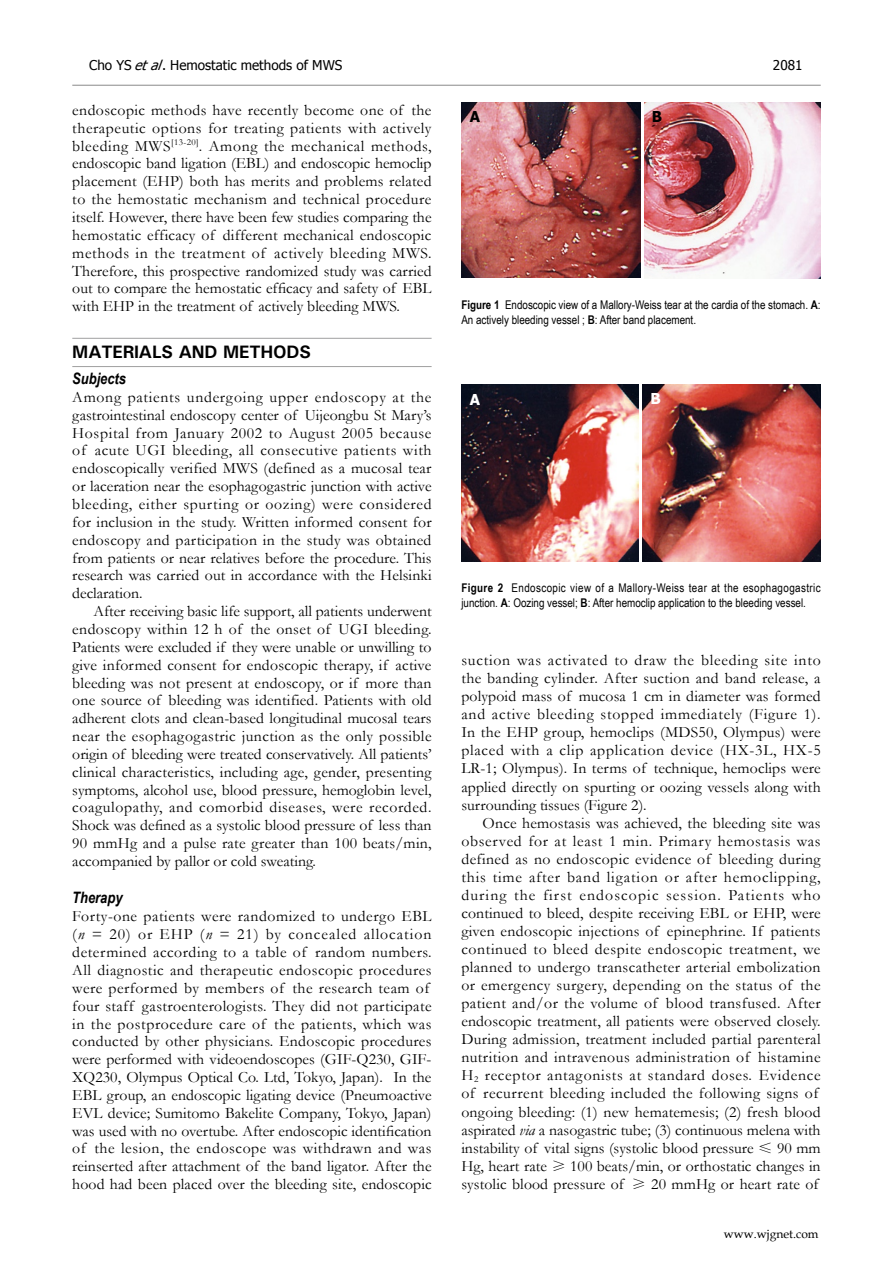
<style>
.page{position:relative;width:893px;height:1263px;background:#fff}
.page>*{position:absolute;margin:0;border:0;box-sizing:border-box;transform-origin:0 0}
.t1{font:700 18px "Univers";letter-spacing:-.01em;color:#000}
.t2{font:15.75px/17.9px "Garamond";letter-spacing:.02em;color:#000;text-align:justify}
.t3{font:italic 700 15.75px "Arial Narrow";color:#000}
.t4{font:700 15px "Tahoma";color:#000}
.t5{font:700 15px "Tahoma";color:#fff}
.t6{font:13.5px "Tahoma";color:#000}
.t7{font:12px/15px "Arial Narrow";color:#000}
.t8{font:12px "Book Antiqua";color:#000}
.s1{font-style:italic}
.s2{font-weight:700}
.s3{font-family:"Sim Sun";font-size:14.25px}
</style>
<div class="page">
<hr style="left:72px;top:85px;width:749px;height:1px;background:#898989">
<img style="left:461px;top:102px;width:179px;height:176px">
<img style="left:645px;top:102px;width:175px;height:176px">
<img style="left:461px;top:385px;width:178px;height:176px">
<img style="left:643px;top:385px;width:178px;height:177px">
<hr style="left:72px;top:338px;width:360px;height:1px;background:#9f9fa0">
<hr style="left:72px;top:366px;width:360px;height:1px;background:#9f9fa0">
<p class="t6" style="left:89px;top:56px;width:255px">Cho YS <span class="s1">etal</span>. Hemostatic methods of MWS</p>
<p class="t6" style="left:773px;top:56px;width:31px">2081</p>
<p class="t2" style="left:72px;top:101px;width:361px">endoscopic methods have recently become one of the therapeutic options for treating patients with actively bleeding MWS<sup>[13-20]</sup>. Among the mechanical methods, endoscopic band ligation (EBL) and endoscopic hemoclip placement (EHP) both has merits and problems related to the hemostatic mechanism and technical procedure itself. However, there have been few studies comparing the hemostatic efficacy of different mechanical endoscopic methods in the treatment of actively bleeding MWS.<br>Therefore, this prospective randomized study was carried out to compare the hemostatic efficacy and safety of EBL with EHP in the treatment of actively bleeding MWS.</p>
<p class="t1" style="left:72px;top:341px;width:240px">MATERIALS AND METHODS</p>
<p class="t3" style="left:72px;top:366px;width:55px">Subjects</p>
<p class="t2" style="left:72px;top:388px;width:361px">Among patients undergoing upper endoscopy at the gastrointestinal endoscopy center of Uijeongbu St Mary’s Hospital from January 2002 to August 2005 because of acute UGI bleeding, all consecutive patients with endoscopically verified MWS (defined as a mucosal tear or laceration near the esophagogastric junction with active bleeding, either spurting or oozing) were considered for inclusion in the study. Written informed consent for endoscopy and participation in the study was obtained from patients or near relatives before the procedure. This research was carried out in accordance with the Helsinki declaration.</p>
<p class="t2" style="left:72px;top:602px;width:361px;text-indent:21px">After receiving basic life support, all patients underwent endoscopy within 12 h of the onset of UGI bleeding.<br>Patients were excluded if they were unable or unwilling to give informed consent for endoscopic therapy, if active bleeding was not present at endoscopy, or if more than one source of bleeding was identified. Patients with old adherent clots and clean-based longitudinal mucosal tears near the esophagogastric junction as the only possible origin of bleeding were treated conservatively. All patients’ clinical characteristics, including age, gender, presenting symptoms, alcohol use, blood pressure, hemoglobin level, coagulopathy, and comorbid diseases, were recorded.<br>Shock was defined as a systolic blood pressure of less than 90 mmHg and a pulse rate greater than 100 beats/min, accompanied by pallor or cold sweating.</p>
<p class="t3" style="left:72px;top:886px;width:52px">Therapy</p>
<p class="t2" style="left:72px;top:907px;width:361px;text-align:left">Forty-one patients were randomized to undergo EBL (<span class="s1">n</span> = 20) or EHP (<span class="s1">n</span> = 21) by concealed allocation determined according to a table of random numbers.<br>All diagnostic and therapeutic endoscopic procedures were performed by members of the research team of four staff gastroenterologists. They did not participate in the postprocedure care of the patients, which was conducted by other physicians. Endoscopic procedures were performed with videoendoscopes (GIF-Q230, GIF-XQ230, Olympus Optical Co. Ltd, Tokyo, Japan). In the EBL group, an endoscopic ligating device (Pneumoactive EVL device; Sumitomo Bakelite Company, Tokyo, Japan) was used with no overtube. After endoscopic identification of the lesion, the endoscope was withdrawn and was reinserted after attachment of the band ligator. After the hood had been placed over the bleeding site, endoscopic</p>
<p class="t4" style="left:470px;top:106px;width:12px">A</p>
<p class="t4" style="left:652px;top:106px;width:12px">B</p>
<p class="t7" style="left:461px;top:297px;width:361px"><span class="s2">Figure 1</span> Endoscopic view of a Mallory-Weiss tear at the cardia of the stomach. <span class="s2">A</span>:<br>An actively bleeding vessel ; <span class="s2">B</span>: After band placement.</p>
<p class="t5" style="left:470px;top:389px;width:12px">A</p>
<p class="t5" style="left:651px;top:388px;width:12px">B</p>
<p class="t7" style="left:461px;top:580px;width:361px"><span class="s2">Figure 2</span> Endoscopic view of a Mallory-Weiss tear at the esophagogastric junction. <span class="s2">A</span>: Oozing vessel; <span class="s2">B</span>: After hemoclip application to the bleeding vessel.</p>
<p class="t2" style="left:461px;top:650px;width:361px">suction was activated to draw the bleeding site into the banding cylinder. After suction and band release, a polypoid mass of mucosa 1 cm in diameter was formed and active bleeding stopped immediately (Figure 1).<br>In the EHP group, hemoclips (MDS50, Olympus) were placed with a clip application device (HX-3L, HX-5<br>LR-1; Olympus). In terms of technique, hemoclips were applied directly on spurting or oozing vessels along with surrounding tissues (Figure 2).</p>
<p class="t2" style="left:461px;top:813px;width:361px;text-align:left;text-indent:21px">Once hemostasis was achieved, the bleeding site was observed for at least 1 min. Primary hemostasis was defined as no endoscopic evidence of bleeding during this time after band ligation or after hemoclipping, during the first endoscopic session. Patients who continued to bleed, despite receiving EBL or EHP, were given endoscopic injections of epinephrine. If patients continued to bleed despite endoscopic treatment, we planned to undergo transcatheter arterial embolization or emergency surgery, depending on the status of the patient and/or the volume of blood transfused. After endoscopic treatment, all patients were observed closely.<br>During admission, treatment included partial parenteral nutrition and intravenous administration of histamine H<sub>2</sub> receptor antagonists at standard doses. Evidence of recurrent bleeding included the following signs of ongoing bleeding: (1) new hematemesis; (2) fresh blood aspirated <span class="s1">via</span> a nasogastric tube; (3) continuous melena with instability of vital signs (systolic blood pressure <span class="s3">≤</span> 90 mm Hg, heart rate <span class="s3">≥</span> 100 beats/min, or orthostatic changes in systolic blood pressure of <span class="s3">≥</span> 20 mmHg or heart rate of</p>
<p class="t8" style="left:724px;top:1225px;width:96px">www.wjgnet.com</p>
</div>
